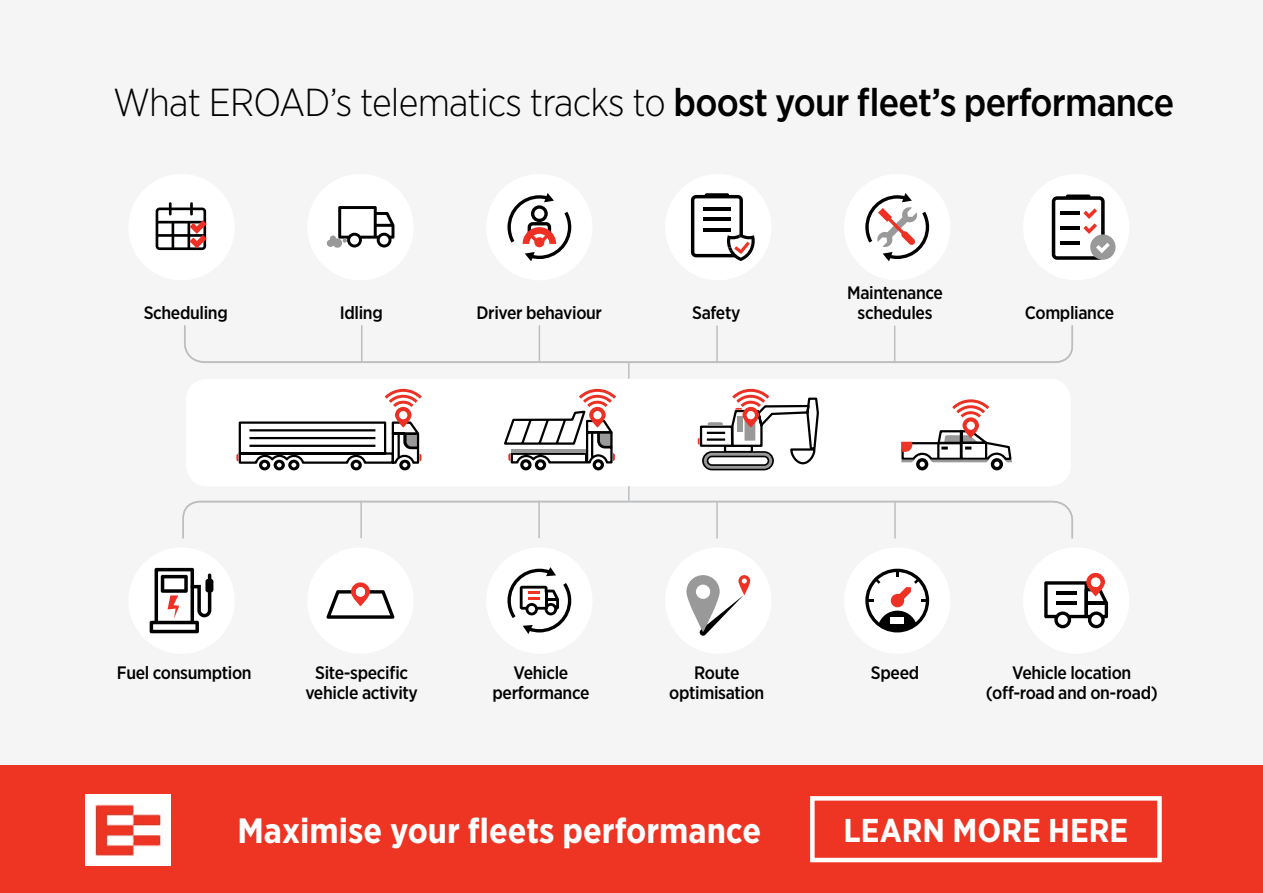
<style>
.page{position:relative;width:1263px;height:893px;background:#fff}
.page>*{position:absolute;margin:0;border:0;box-sizing:border-box;transform-origin:0 0}
.t1{font:300 39px "Gotham Narrow";letter-spacing:-.02em;color:#000}
.t2{font:700 35.1px "Gotham Narrow";color:#fff}
.t3{font:700 33px "Gotham Narrow";color:#fff}
.t4{font:500 18px/19.5px "Gotham Narrow";letter-spacing:-.02em;color:#000;text-align:center}
.s1{font-weight:500}
</style>
<div class="page">
<div style="left:0;top:0;width:1263px;height:765px;background:#f5f5f5"></div>
<div style="left:0;top:765px;width:1263px;height:128px;background:#ee3524"></div>
<div style="left:810px;top:796px;width:352px;height:66px;border:4px solid #fff"></div>
<div style="left:1023px;top:174px;width:106px;height:106px;background:#fff;border-radius:50%"></div>
<svg style="left:1052px;top:195px;width:63px;height:65px"></svg>
<div style="left:844px;top:174px;width:106px;height:106px;background:#fff;border-radius:50%"></div>
<svg style="left:865px;top:193px;width:64px;height:68px"></svg>
<div style="left:665px;top:174px;width:106px;height:106px;background:#fff;border-radius:50%"></div>
<svg style="left:691px;top:193px;width:64px;height:68px"></svg>
<div style="left:486px;top:174px;width:106px;height:106px;background:#fff;border-radius:50%"></div>
<svg style="left:507px;top:193px;width:64px;height:68px"></svg>
<div style="left:307px;top:174px;width:107px;height:106px;background:#fff;border-radius:50%"></div>
<svg style="left:326px;top:206px;width:68px;height:42px"></svg>
<div style="left:128px;top:174px;width:107px;height:106px;background:#fff;border-radius:50%"></div>
<svg style="left:156px;top:202px;width:51px;height:48px"></svg>
<svg style="left:184px;top:325px;width:889px;height:38px"></svg>
<hr style="left:539px;top:325px;width:1px;height:38px;background:#bcbec0">
<hr style="left:894px;top:326px;width:1px;height:37px;background:#bcbec0">
<hr style="left:361px;top:325px;width:1px;height:38px;background:#bcbec0">
<hr style="left:716px;top:326px;width:2px;height:37px;background:#bcbec0">
<div style="left:128px;top:547px;width:107px;height:107px;background:#fff;border-radius:50%"></div>
<div style="left:205px;top:579px;width:8px;height:13px;background:#000;border-radius:3px"></div>
<svg style="left:150px;top:568px;width:61px;height:65px"></svg>
<div style="left:307px;top:547px;width:107px;height:107px;background:#fff;border-radius:50%"></div>
<svg style="left:326px;top:582px;width:68px;height:37px"></svg>
<div style="left:356px;top:587px;width:9px;height:10px;background:#fff;border-radius:50%"></div>
<div style="left:486px;top:547px;width:106px;height:107px;background:#fff;border-radius:50%"></div>
<svg style="left:507px;top:567px;width:64px;height:67px"></svg>
<div style="left:665px;top:547px;width:106px;height:107px;background:#fff;border-radius:50%"></div>
<svg style="left:699px;top:595px;width:44px;height:41px"></svg>
<svg style="left:738px;top:575px;width:12px;height:20px"></svg>
<svg style="left:742px;top:578px;width:5px;height:5px"></svg>
<svg style="left:686px;top:575px;width:34px;height:57px;fill:#99999a"></svg>
<div style="left:696px;top:585px;width:14px;height:14px;background:#fff;border-radius:50%"></div>
<div style="left:844px;top:547px;width:106px;height:107px;background:#fff;border-radius:50%"></div>
<svg style="left:865px;top:569px;width:64px;height:63px"></svg>
<div style="left:890px;top:617px;width:14px;height:7px;background:#fff"></div>
<div style="left:1023px;top:547px;width:106px;height:107px;background:#fff;border-radius:50%"></div>
<svg style="left:1044px;top:573px;width:64px;height:55px"></svg>
<div style="left:1091px;top:578px;width:9px;height:9px;background:#fff;border-radius:50%"></div>
<svg style="left:182px;top:500px;width:891px;height:39px"></svg>
<hr style="left:716px;top:501px;width:2px;height:37px;background:#bcbec0">
<hr style="left:360px;top:501px;width:2px;height:37px;background:#bcbec0">
<hr style="left:894px;top:501px;width:2px;height:37px;background:#bcbec0">
<hr style="left:538px;top:501px;width:2px;height:37px;background:#bcbec0">
<hr style="left:628px;top:363px;width:2px;height:138px;background:#bcbec0">
<div style="left:186px;top:379px;width:885px;height:107px;background:#fff;border-radius:21px"></div>
<svg style="left:236px;top:389px;width:186px;height:81px"></svg>
<svg style="left:504px;top:389px;width:112px;height:81px"></svg>
<svg style="left:698px;top:389px;width:121px;height:81px"></svg>
<svg style="left:901px;top:399px;width:111px;height:71px"></svg>
<img style="left:85px;top:794px;width:85px;height:71px">
<h1 class="t1" style="left:113px;top:79px;width:1062px">What EROAD’s telematics tracks to <span class="s1">boost your fleet’s performance</span></h1>
<p class="t4" style="left:144px;top:303px;width:86px">Scheduling</p>
<p class="t4" style="left:340px;top:303px;width:45px">Idling</p>
<p class="t4" style="left:476px;top:303px;width:127px">Driver behaviour</p>
<p class="t4" style="left:692px;top:303px;width:50px">Safety</p>
<p class="t4" style="left:847px;top:283px;width:97px">Maintenance schedules</p>
<p class="t4" style="left:1025px;top:303px;width:91px">Compliance</p>
<p class="t4" style="left:117px;top:663px;width:136px">Fuel consumption</p>
<p class="t4" style="left:305px;top:663px;width:114px">Site-specific vehicle activity</p>
<p class="t4" style="left:492px;top:663px;width:99px">Vehicle performance</p>
<p class="t4" style="left:694px;top:663px;width:47px">Route</p>
<p class="t4" style="left:871px;top:663px;width:50px">Speed</p>
<p class="t4" style="left:669px;top:682px;width:97px">optimisation</p>
<p class="t4" style="left:986px;top:663px;width:173px">Vehicle location (off-road and on-road)</p>
<h2 class="t2" style="left:237px;top:808px;width:525px">Maximise your fleets performance</h2>
<h3 class="t3" style="left:844px;top:810px;width:286px">LEARN MORE HERE</h3>
</div>
